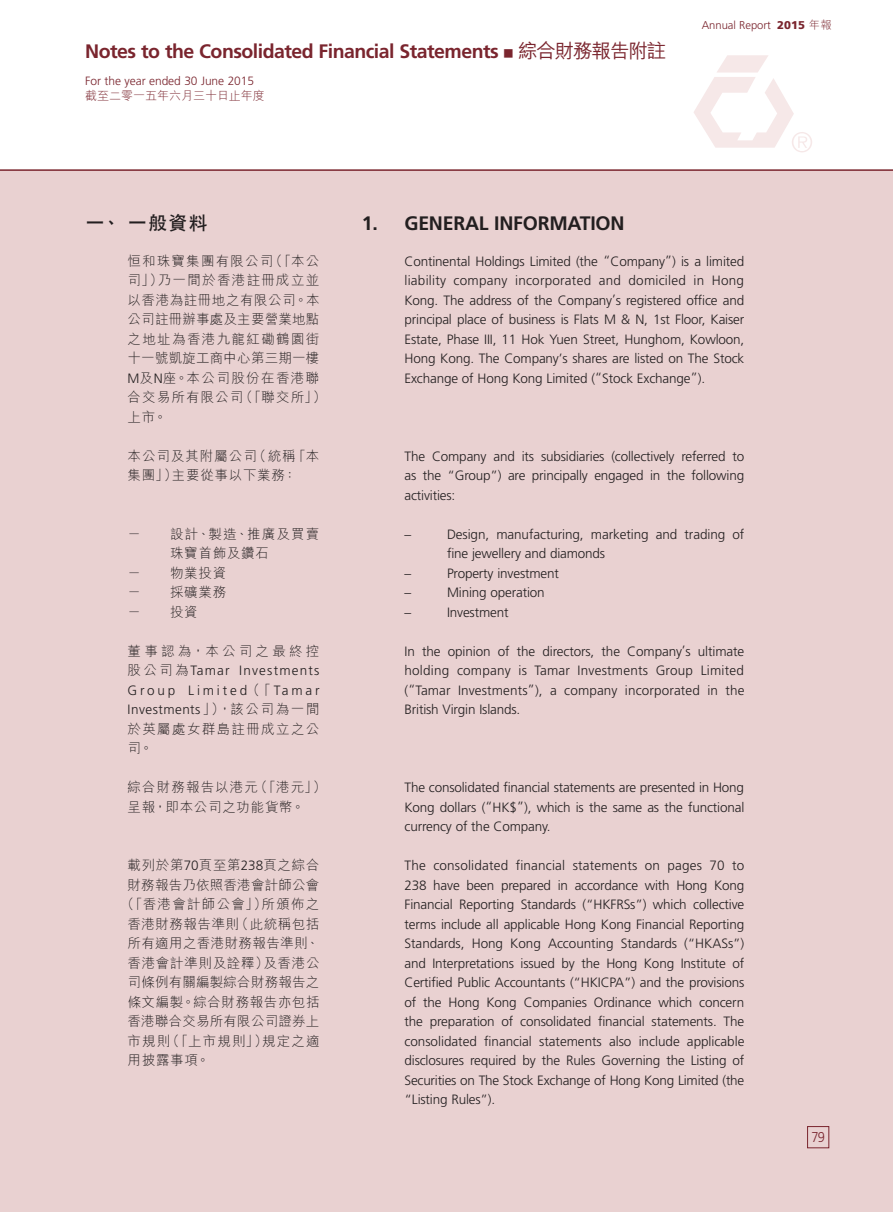
<style>
.page{position:relative;width:893px;height:1212px;background:#fff}
.page>*{position:absolute;margin:0;border:0;box-sizing:border-box;transform-origin:0 0}
.t1{font:700 19.5px "Frutiger LT Std";letter-spacing:-.025em;color:#7a252e}
.Heading_1{font:700 19.5px "Frutiger LT Std";letter-spacing:-.01em;color:#231f20}
.C_Heading_1{font:700 19.5px "C Hei 2 HK";color:#231f20}
.Body_Text{font:300 14.25px "Frutiger LT Std";color:#7a252e;scale:.9 1}
.Body_Text-2{font:300 13.5px/19.5px "Frutiger LT Std";letter-spacing:-.01em;color:#231f20;text-align:justify}
.C_Body_Text{font:300 13.5px/19.5px "M Hei HK";letter-spacing:.085em;color:#231f20}
.C_Body_Text-2{font:300 13.5px/19.5px "Frutiger LT Std";letter-spacing:.09em;color:#231f20;text-align:justify}
.C_Body_Text-3{font:300 13.5px "M Hei HK";letter-spacing:.05em;color:#231f20}
.C_Body_Text-4{font:300 13.5px/19.5px "M Hei HK";letter-spacing:.07em;color:#231f20}
.C_Body_Text-5{font:300 13.5px "M Hei HK";letter-spacing:.015em;color:#231f20}
.C_Body_Text-6{font:300 13.5px "M Hei HK";letter-spacing:.095em;color:#231f20}
.C_Body_Text-7{font:300 13.5px "M Hei HK";letter-spacing:.08em;color:#231f20}
.C_Body_Text-8{font:300 13.5px "M Hei HK";letter-spacing:.03em;color:#231f20}
.t2{font:300 12px "Frutiger LT Std";letter-spacing:-.005em;color:#7a252e}
.t3{font:300 12px "M Hei HK";color:#7a252e}
.t4{font:300 11.25px "Frutiger LT Std";letter-spacing:-.005em;color:#7a252e}
.s1{font-family:"M Hei HK";font-weight:500;font-size:12px}
.s2{font-family:"M Hei HK";font-weight:500}
.s3{font-weight:900}
.s4{font-family:"M Hei HK"}
.s5{font-family:"Frutiger LT Std"}
</style>
<div class="page">
<div style="left:0;top:170px;width:893px;height:1042px;background:#e9d1d1"></div>
<svg style="left:694px;top:55px;width:118px;height:97px"></svg>
<hr style="left:0;top:169px;width:893px;height:2px;background:#7a252e">
<div style="left:807px;top:1126px;width:22px;height:22px;border:1px solid #7a252e"></div>
<p class="t1" style="left:85px;top:40px;width:583px">Notes to the Consolidated Financial Statements <span class="s1">■</span> <span class="s2">綜合財務報告附註</span></p>
<p class="t2" style="left:85px;top:74px;width:170px">For the year ended 30 June 2015</p>
<p class="t3" style="left:85px;top:89px;width:181px">截至二零一五年六月三十日止年度</p>
<p class="t4" style="left:702px;top:19px;width:132px">Annual Report <span class="s3">2015</span> <span class="s4">年報</span></p>
<p class="C_Heading_1" style="left:85px;top:213px;width:124px">一、一般資料</p>
<p class="C_Body_Text" style="left:128px;top:251px;width:200px">恒和珠寶集團有限公司（「本公司」）乃一間於香港註冊成立並以香港為註冊地之有限公司。本公司註冊辦事處及主要營業地點之地址為香港九龍紅磡鶴園街十一號凱旋工商中心第三期一樓<br><span class="s5">M</span>及<span class="s5">N</span>座。本公司股份在香港聯合交易所有限公司（「聯交所」）上市。</p>
<p class="C_Body_Text-4" style="left:128px;top:446px;width:193px">本公司及其附屬公司（統稱「本集團」）主要從事以下業務：</p>
<p class="C_Body_Text-3" style="left:128px;top:527px;width:15px">－</p>
<p class="C_Body_Text-4" style="left:170px;top:524px;width:151px">設計、製造、推廣及買賣珠寶首飾及鑽石</p>
<p class="C_Body_Text-3" style="left:128px;top:566px;width:15px">－</p>
<p class="C_Body_Text-3" style="left:170px;top:566px;width:58px">物業投資</p>
<p class="C_Body_Text-3" style="left:128px;top:585px;width:15px">－</p>
<p class="C_Body_Text-3" style="left:170px;top:585px;width:58px">採礦業務</p>
<p class="C_Body_Text-3" style="left:128px;top:605px;width:15px">－</p>
<p class="C_Body_Text-3" style="left:170px;top:605px;width:29px">投資</p>
<p class="C_Body_Text-2" style="left:128px;top:641px;width:193px"><span class="s4">董事認為，本公司之最終控股公司為</span>Tamar Investments Group Limited<span class="s4">（「</span>Tamar Investments<span class="s4">」），該公司為一間於英屬處女群島註冊成立之公司。</span></p>
<p class="C_Body_Text-4" style="left:128px;top:777px;width:200px">綜合財務報告以港元（「港元」）呈報，即本公司之功能貨幣。</p>
<p class="C_Body_Text-3" style="left:128px;top:858px;width:193px">載列於第<span class="s5">70</span>頁至第<span class="s5">238</span>頁之綜合</p>
<p class="C_Body_Text-5" style="left:128px;top:878px;width:193px">財務報告乃依照香港會計師公會</p>
<p class="C_Body_Text-6" style="left:121px;top:897px;width:200px">（「香港會計師公會」）所頒佈之</p>
<p class="C_Body_Text-3" style="left:128px;top:917px;width:193px">香港財務報告準則（此統稱包括</p>
<p class="C_Body_Text-8" style="left:128px;top:936px;width:193px">所有適用之香港財務報告準則、</p>
<p class="C_Body_Text-3" style="left:128px;top:956px;width:193px">香港會計準則及詮釋）及香港公</p>
<p class="C_Body_Text-5" style="left:128px;top:975px;width:193px">司條例有關編製綜合財務報告之</p>
<p class="C_Body_Text-3" style="left:128px;top:995px;width:193px">條文編製。綜合財務報告亦包括</p>
<p class="C_Body_Text-5" style="left:128px;top:1014px;width:193px">香港聯合交易所有限公司證券上</p>
<p class="C_Body_Text-7" style="left:128px;top:1034px;width:193px">市規則（「上市規則」）規定之適</p>
<p class="C_Body_Text-3" style="left:128px;top:1053px;width:84px">用披露事項。</p>
<p class="Heading_1" style="left:362px;top:212px;width:264px">1. GENERAL INFORMATION</p>
<p class="Body_Text-2" style="left:404px;top:251px;width:341px">Continental Holdings Limited (the “Company”) is a limited liability company incorporated and domiciled in Hong Kong. The address of the Company’s registered office and principal place of business is Flats M &amp; N, 1st Floor, Kaiser Estate, Phase III, 11 Hok Yuen Street, Hunghom, Kowloon, Hong Kong. The Company’s shares are listed on The Stock Exchange of Hong Kong Limited (“Stock Exchange”).</p>
<p class="Body_Text-2" style="left:404px;top:446px;width:341px">The Company and its subsidiaries (collectively referred to as the “Group”) are principally engaged in the following activities:</p>
<p class="Body_Text-2" style="left:404px;top:524px;width:8px">–</p>
<p class="Body_Text-2" style="left:447px;top:524px;width:299px">Design, manufacturing, marketing and trading of fine jewellery and diamonds</p>
<p class="Body_Text-2" style="left:404px;top:563px;width:8px">–</p>
<p class="Body_Text-2" style="left:447px;top:563px;width:113px">Property investment</p>
<p class="Body_Text-2" style="left:404px;top:583px;width:8px">–</p>
<p class="Body_Text-2" style="left:447px;top:583px;width:99px">Mining operation</p>
<p class="Body_Text-2" style="left:404px;top:602px;width:8px">–</p>
<p class="Body_Text-2" style="left:447px;top:602px;width:63px">Investment</p>
<p class="Body_Text-2" style="left:404px;top:641px;width:341px">In the opinion of the directors, the Company’s ultimate holding company is Tamar Investments Group Limited (“Tamar Investments”), a company incorporated in the British Virgin Islands.</p>
<p class="Body_Text-2" style="left:404px;top:778px;width:341px">The consolidated financial statements are presented in Hong Kong dollars (“HK$”), which is the same as the functional currency of the Company.</p>
<p class="Body_Text-2" style="left:404px;top:856px;width:341px">The consolidated financial statements on pages 70 to 238 have been prepared in accordance with Hong Kong Financial Reporting Standards (“HKFRSs”) which collective terms include all applicable Hong Kong Financial Reporting Standards, Hong Kong Accounting Standards (“HKASs”) and Interpretations issued by the Hong Kong Institute of Certified Public Accountants (“HKICPA”) and the provisions of the Hong Kong Companies Ordinance which concern the preparation of consolidated financial statements. The consolidated financial statements also include applicable disclosures required by the Rules Governing the Listing of Securities on The Stock Exchange of Hong Kong Limited (the “Listing Rules”).</p>
<p class="Body_Text" style="left:811px;top:1129px;width:16px">79</p>
</div>
